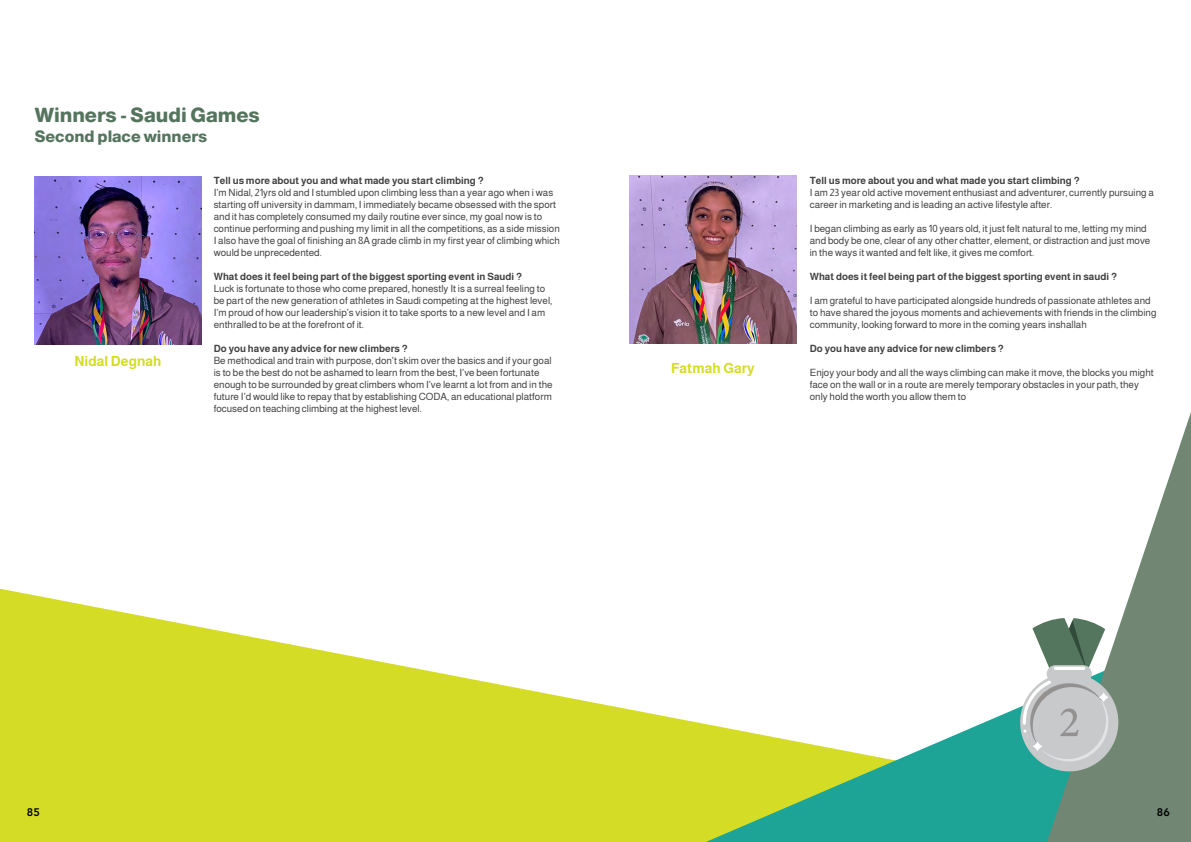
<style>
.page{position:relative;width:1191px;height:842px;background:#fff}
.page>*{position:absolute;margin:0;border:0;box-sizing:border-box;transform-origin:0 0}
.t1{font:800 20px "Almarai";color:#55745e}
.t2{font:800 16px "Almarai";color:#55745e}
.t3{font:700 14px "Almarai";color:#d4dc25}
.t4{font:700 12px "Bahij Janna";color:#000}
.t5{font:10px/12px "Almarai";color:#424143}
.t6{font:700 10px "Almarai";color:#424143}
</style>
<div class="page">
<img style="left:34px;top:176px;width:168px;height:168px">
<img style="left:629px;top:175px;width:167px;height:168px">
<svg style="left:0;top:589px;width:706px;height:253px;fill:#d4dc25"></svg>
<svg style="left:706px;top:706px;width:341px;height:136px;fill:#1da496"></svg>
<svg style="left:1047px;top:412px;width:144px;height:430px;fill:#718774"></svg>
<svg style="left:1032px;top:618px;width:73px;height:54px"></svg>
<div style="left:1046px;top:665px;width:45px;height:18px;background:#c8c9ca;border-radius:9px"></div>
<hr style="left:1053px;top:667px;width:32px;height:3px;background:#fff;border-radius:2px">
<div style="left:1020px;top:673px;width:98px;height:98px;background:#c8c9ca;border-radius:50%"></div>
<svg style="left:1022px;top:680px;width:86px;height:81px"></svg>
<h1 class="t1" style="left:35px;top:100px;width:226px">Winners - Saudi Games</h1>
<h2 class="t2" style="left:35px;top:124px;width:174px">Second place winners</h2>
<p class="t6" style="left:214px;top:173px;width:271px">Tell us more about you and what made you start climbing ?</p>
<p class="t5" style="left:214px;top:186px;width:347px">I’m Nidal, 21yrs old and I stumbled upon climbing less than a year ago when i was starting off university in dammam, I immediately became obsessed with the sport and it has completely consumed my daily routine ever since, my goal now is to continue performing and pushing my limit in all the competitions, as a side mission I also have the goal of finishing an 8A grade climb in my first year of climbing which would be unprecedented.</p>
<p class="t6" style="left:214px;top:269px;width:310px">What does it feel being part of the biggest sporting event in Saudi ?</p>
<p class="t5" style="left:214px;top:282px;width:340px">Luck is fortunate to those who come prepared, honestly It is a surreal feeling to be part of the new generation of athletes in Saudi competing at the highest level, I’m proud of how our leadership’s vision it to take sports to a new level and I am enthralled to be at the forefront of it.</p>
<p class="t6" style="left:214px;top:341px;width:196px">Do you have any advice for new climbers ?</p>
<p class="t5" style="left:214px;top:354px;width:340px">Be methodical and train with purpose, don’t skim over the basics and if your goal is to be the best do not be ashamed to learn from the best, I’ve been fortunate enough to be surrounded by great climbers whom I’ve learnt a lot from and in the future I’d would like to repay that by establishing CODA, an educational platform focused on teaching climbing at the highest level.</p>
<h3 class="t3" style="left:74px;top:351px;width:88px">Nidal Degnah</h3>
<h3 class="t3" style="left:671px;top:358px;width:85px">Fatmah Gary</h3>
<p class="t6" style="left:809px;top:173px;width:271px">Tell us more about you and what made you start climbing ?</p>
<p class="t5" style="left:809px;top:186px;width:346px">I am 23 year old active movement enthusiast and adventurer, currently pursuing a career in marketing and is leading an active lifestyle after.</p>
<p class="t5" style="left:809px;top:222px;width:342px">I began climbing as early as 10 years old, it just felt natural to me, letting my mind and body be one, clear of any other chatter, element, or distraction and just move in the ways it wanted and felt like, it gives me comfort.</p>
<p class="t6" style="left:809px;top:269px;width:309px">What does it feel being part of the biggest sporting event in saudi ?</p>
<p class="t5" style="left:809px;top:294px;width:348px">I am grateful to have participated alongside hundreds of passionate athletes and to have shared the joyous moments and achievements with friends in the climbing community, looking forward to more in the coming years inshallah</p>
<p class="t6" style="left:809px;top:341px;width:196px">Do you have any advice for new climbers ?</p>
<p class="t5" style="left:809px;top:366px;width:345px">Enjoy your body and all the ways climbing can make it move, the blocks you might face on the wall or in a route are merely temporary obstacles in your path, they only hold the worth you allow them to</p>
<p class="t4" style="left:27px;top:805px;width:14px">85</p>
<p class="t4" style="left:1157px;top:805px;width:14px">86</p>
</div>
